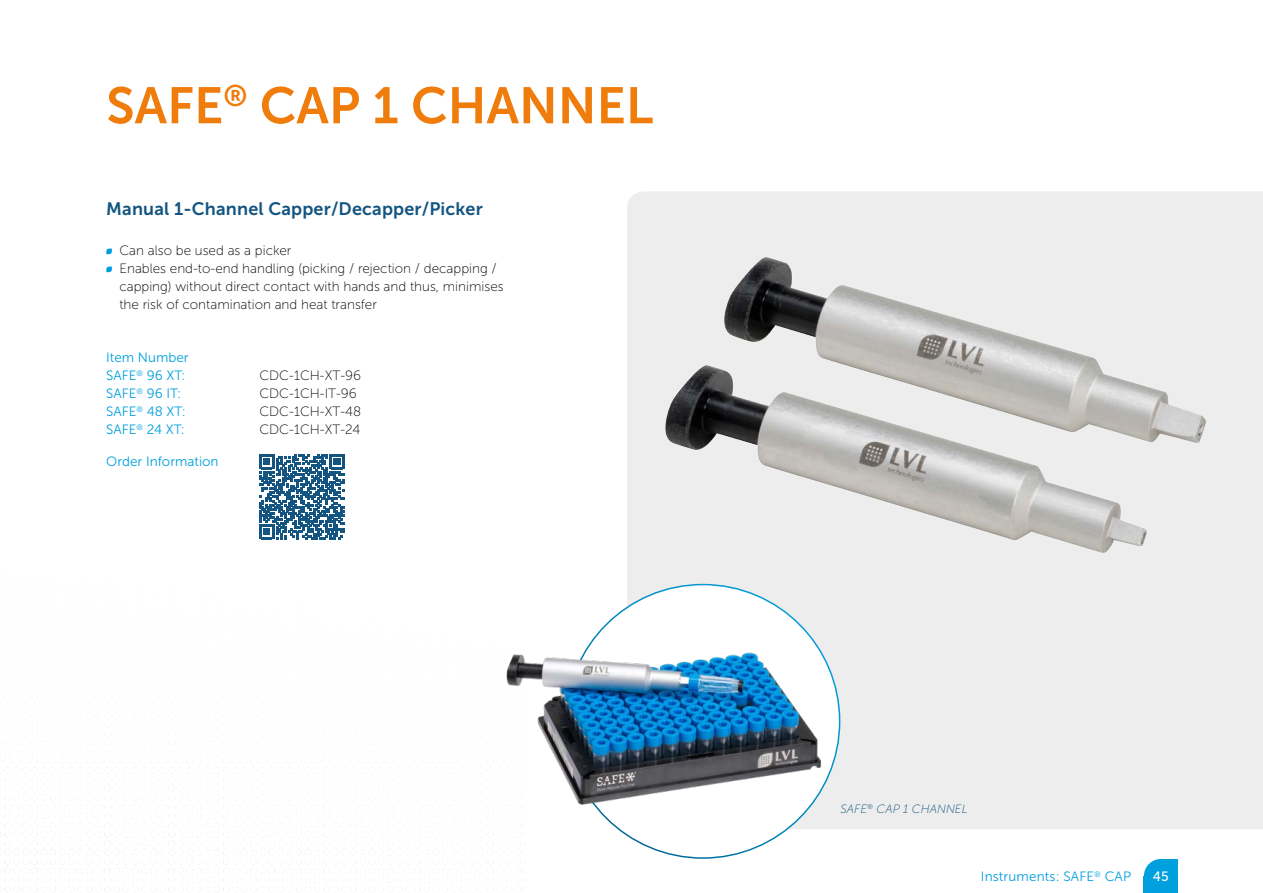
<style>
.page{position:relative;width:1263px;height:893px;background:#fff}
.page>*{position:absolute;margin:0;border:0;box-sizing:border-box;transform-origin:0 0}
.LVL_Headline_groß_or{font:51px "Museo Sans 700";color:#ef7c0b}
.LVL_Zwischenheadline{font:18px "Museo Sans 700";letter-spacing:.01em;color:#135580}
.LVL_Fließtext_schwar{font:13.5px/18px "Museo Sans 100";color:#000}
.LVL_Fließtext_schwar-2{font:13.5px "Museo Sans 300";color:#00a0de}
.LVL_Rubrik_hellblau{font:13.5px "Museo Sans 300";letter-spacing:.01em;color:#00a0de}
.t1{font:13.5px "Museo Sans 500";color:#fff}
.LVL_Bildunterschrift{font:italic 12px "Museo Sans 100";color:#135580}
</style>
<div class="page">
<div style="left:627px;top:191px;width:636px;height:638px;background:#ededed"></div>
<img style="left:724px;top:257px;width:482px;height:186px">
<img style="left:665px;top:365px;width:482px;height:188px">
<div style="left:566px;top:585px;width:274px;height:273px;background:#fff;border-radius:50%"></div>
<img style="left:487px;top:613px;width:370px;height:216px">
<svg style="left:106px;top:249px;width:6px;height:5px"></svg>
<svg style="left:106px;top:267px;width:6px;height:5px"></svg>
<svg style="left:260px;top:455px;width:84px;height:84px"></svg>
<svg style="left:1144px;top:859px;width:34px;height:17px"></svg>
<div style="left:1144px;top:876px;width:34px;height:17px;background:#00a0de"></div>
<p class="LVL_Headline_groß_or" style="left:106px;top:77px;width:548px">SAFE<sup>®</sup> CAP 1 CHANNEL</p>
<p class="LVL_Zwischenheadline" style="left:106px;top:199px;width:378px">Manual 1-Channel Capper/Decapper/Picker</p>
<p class="LVL_Fließtext_schwar" style="left:119px;top:242px;width:174px">Can also be used as a picker</p>
<p class="LVL_Fließtext_schwar" style="left:119px;top:260px;width:386px">Enables end-to-end handling (picking / rejection / decapping / capping) without direct contact with hands and thus, minimises the risk of contamination and heat transfer</p>
<p class="LVL_Fließtext_schwar-2" style="left:106px;top:350px;width:84px">Item Number</p>
<p class="LVL_Fließtext_schwar-2" style="left:106px;top:368px;width:81px">SAFE<sup>®</sup> 96 XT:</p>
<p class="LVL_Fließtext_schwar" style="left:259px;top:366px;width:103px">CDC-1CH-XT-96</p>
<p class="LVL_Fließtext_schwar-2" style="left:106px;top:386px;width:76px">SAFE<sup>®</sup> 96 IT:</p>
<p class="LVL_Fließtext_schwar" style="left:259px;top:384px;width:99px">CDC-1CH-IT-96</p>
<p class="LVL_Fließtext_schwar-2" style="left:106px;top:404px;width:81px">SAFE<sup>®</sup> 48 XT:</p>
<p class="LVL_Fließtext_schwar" style="left:259px;top:402px;width:103px">CDC-1CH-XT-48</p>
<p class="LVL_Fließtext_schwar-2" style="left:106px;top:422px;width:80px">SAFE<sup>®</sup> 24 XT:</p>
<p class="LVL_Fließtext_schwar" style="left:259px;top:420px;width:102px">CDC-1CH-XT-24</p>
<p class="LVL_Fließtext_schwar-2" style="left:106px;top:454px;width:114px">Order Information</p>
<p class="LVL_Bildunterschrift" style="left:840px;top:802px;width:129px">SAFE<sup>®</sup> CAP 1 CHANNEL</p>
<p class="LVL_Rubrik_hellblau" style="left:981px;top:869px;width:152px">Instruments: SAFE<sup>®</sup> CAP</p>
<p class="t1" style="left:1153px;top:869px;width:17px">45</p>
</div>
